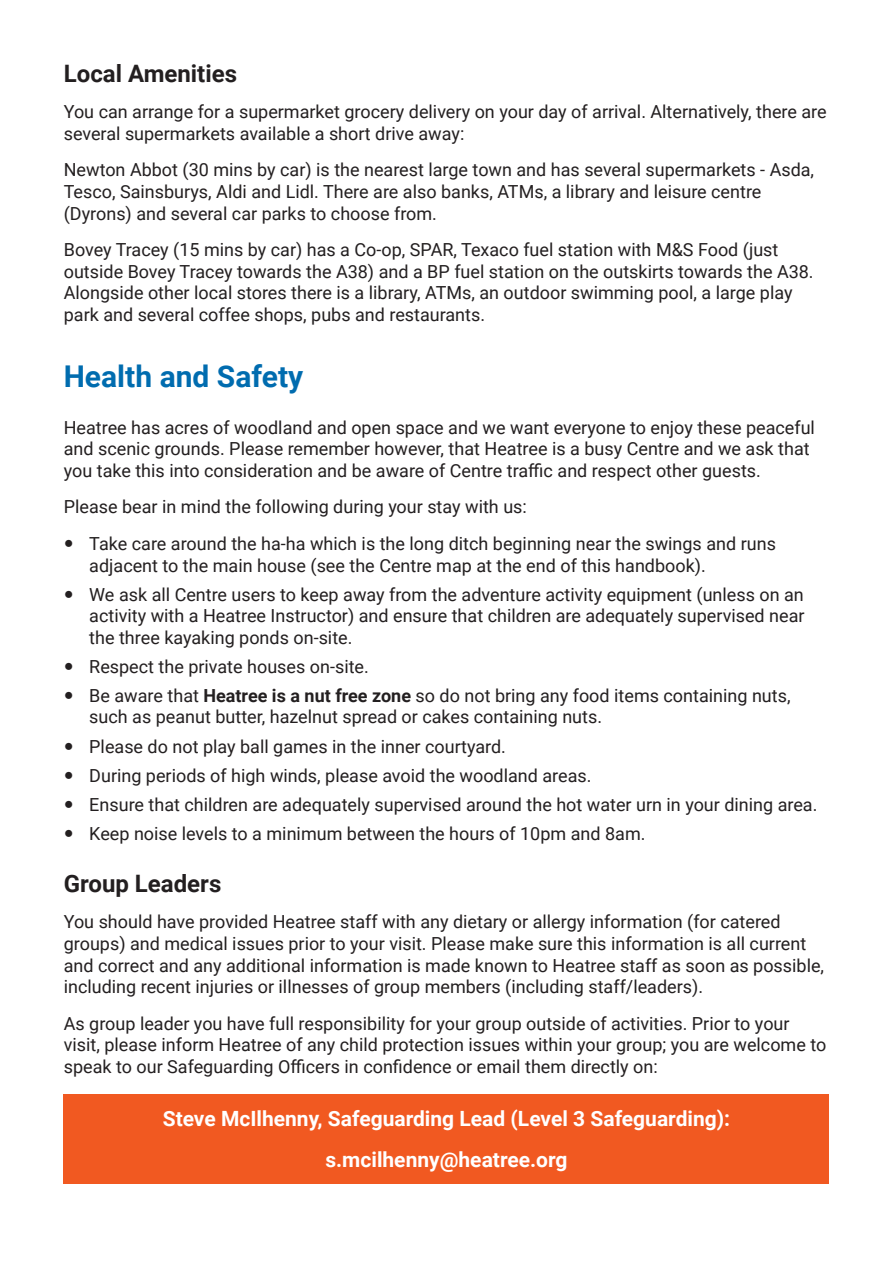
<style>
.page{position:relative;width:893px;height:1263px;background:#fff}
.page>*{position:absolute;margin:0;border:0;box-sizing:border-box;transform-origin:0 0}
._01_Heading{font:700 30px "Roboto";color:#006caf}
._03_Heading{font:700 24px "Roboto";color:#231f20}
._02_Heading{font:700 24px "Roboto";color:#231f20}
.Body{font:700 21px "Roboto";color:#fff}
._1st_Line_paragraph{font:18px/21.6px "Roboto";color:#231f20}
.Body-2{font:18px/21.6px "Roboto";color:#231f20}
.s1{font-weight:700}
</style>
<div class="page">
<div style="left:64px;top:1094px;width:765px;height:89px;background:#f15921"></div>
<p class="_03_Heading" style="left:64px;top:56px;width:175px">Local Amenities</p>
<p class="_1st_Line_paragraph" style="left:64px;top:100px;width:764px">You can arrange for a supermarket grocery delivery on your day of arrival. Alternatively, there are several supermarkets available a short drive away:</p>
<p class="_1st_Line_paragraph" style="left:64px;top:158px;width:752px">Newton Abbot (30 mins by car) is the nearest large town and has several supermarkets - Asda,<br>Tesco, Sainsburys, Aldi and Lidl. There are also banks, ATMs, a library and leisure centre (Dyrons) and several car parks to choose from.</p>
<p class="_1st_Line_paragraph" style="left:64px;top:238px;width:751px">Bovey Tracey (15 mins by car) has a Co-op, SPAR, Texaco fuel station with M&amp;S Food (just outside Bovey Tracey towards the A38) and a BP fuel station on the outskirts towards the A38.<br>Alongside other local stores there is a library, ATMs, an outdoor swimming pool, a large play park and several coffee shops, pubs and restaurants.</p>
<p class="_01_Heading" style="left:64px;top:355px;width:241px">Health and Safety</p>
<p class="_1st_Line_paragraph" style="left:64px;top:416px;width:753px">Heatree has acres of woodland and open space and we want everyone to enjoy these peaceful and scenic grounds. Please remember however, that Heatree is a busy Centre and we ask that you take this into consideration and be aware of Centre traffic and respect other guests.</p>
<p class="Body-2" style="left:64px;top:496px;width:465px">Please bear in mind the following during your stay with us:</p>
<p class="_1st_Line_paragraph" style="left:89px;top:532px;width:688px">Take care around the ha-ha which is the long ditch beginning near the swings and runs adjacent to the main house (see the Centre map at the end of this handbook).</p>
<p class="_1st_Line_paragraph" style="left:89px;top:583px;width:717px;text-align:justify">We ask all Centre users to keep away from the adventure activity equipment (unless on an activity with a Heatree Instructor) and ensure that children are adequately supervised near the three kayaking ponds on-site.</p>
<p class="_1st_Line_paragraph" style="left:89px;top:655px;width:281px">Respect the private houses on-site.</p>
<p class="_1st_Line_paragraph" style="left:89px;top:684px;width:703px">Be aware that <span class="s1">Heatree is a nut free zone</span> so do not bring any food items containing nuts, such as peanut butter, hazelnut spread or cakes containing nuts.</p>
<p class="_1st_Line_paragraph" style="left:89px;top:735px;width:418px">Please do not play ball games in the inner courtyard.</p>
<p class="_1st_Line_paragraph" style="left:89px;top:764px;width:504px">During periods of high winds, please avoid the woodland areas.</p>
<p class="_1st_Line_paragraph" style="left:89px;top:793px;width:730px">Ensure that children are adequately supervised around the hot water urn in your dining area.</p>
<p class="_1st_Line_paragraph" style="left:89px;top:822px;width:558px">Keep noise levels to a minimum between the hours of 10pm and 8am.</p>
<p class="_02_Heading" style="left:64px;top:866px;width:159px">Group Leaders</p>
<p class="_1st_Line_paragraph" style="left:64px;top:910px;width:762px">You should have provided Heatree staff with any dietary or allergy information (for catered groups) and medical issues prior to your visit. Please make sure this information is all current and correct and any additional information is made known to Heatree staff as soon as possible, including recent injuries or illnesses of group members (including staff/leaders).</p>
<p class="Body-2" style="left:64px;top:1012px;width:764px">As group leader you have full responsibility for your group outside of activities. Prior to your visit, please inform Heatree of any child protection issues within your group; you are welcome to speak to our Safeguarding Officers in confidence or email them directly on:</p>
<p class="Body" style="left:163px;top:1104px;width:569px">Steve McIlhenny, Safeguarding Lead (Level 3 Safeguarding):</p>
<p class="Body" style="left:325px;top:1144px;width:244px">s.mcilhenny@heatree.org</p>
</div>
